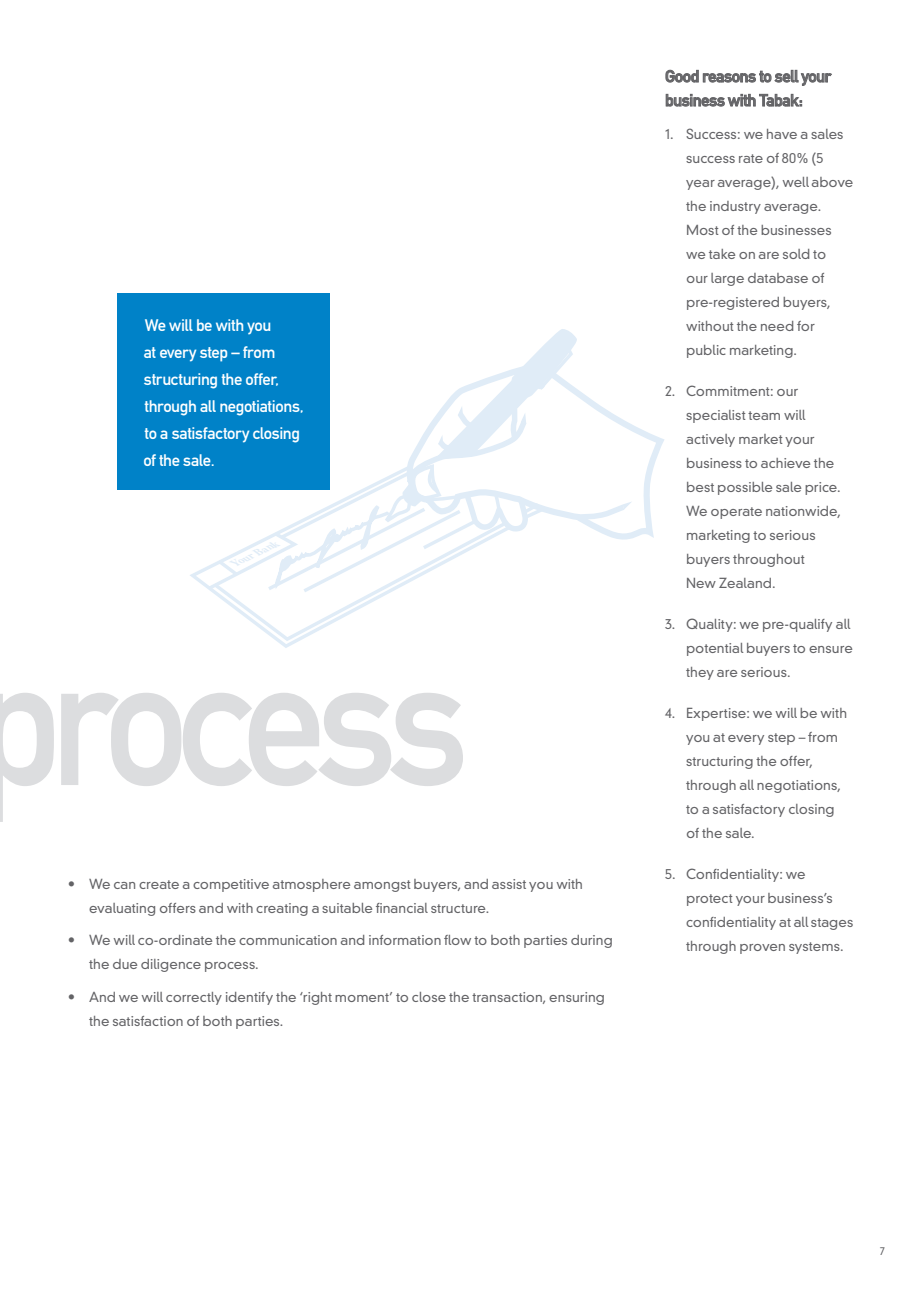
<style>
.page{position:relative;width:919px;height:1289px;background:#fff}
.page>*{position:absolute;margin:0;border:0;box-sizing:border-box;transform-origin:0 0}
.t1{font:179.85px "DIN Mittelschrift";letter-spacing:-.065em;color:#dcdddf;scale:.94 1}
.t2{font:16.5px/27px "DIN Mittelschrift";letter-spacing:-.025em;color:#fff}
.t3{font:16.5px/24px "DIN Mittelschrift";letter-spacing:-.025em;color:#636366}
.t4{font:300 13.5px/24px "DIN Neuzeit Grotesk";letter-spacing:.005em;color:#636366}
.t5{font:italic 700 10.95px "Times";color:#e0ecf7}
.t6{font:300 10.5px "DIN Neuzeit Grotesk";color:#636366}
</style>
<div class="page">
<div style="left:117px;top:293px;width:213px;height:197px;background:#0082c8"></div>
<svg style="left:665px;top:70px;width:166px;height:16px"></svg>
<svg style="left:666px;top:94px;width:135px;height:12px"></svg>
<svg style="left:632px;top:425px;width:32px;height:114px"></svg>
<svg style="left:205px;top:329px;width:427px;height:314px"></svg>
<p class="t2" style="left:143px;top:312px;width:162px">We will be with you<br>at every step – from structuring the offer, through all negotiations, to a satisfactory closing of the sale.</p>
<p class="t5" style="left:229px;top:554px;width:52px;rotate:-26deg">Your Bank</p>
<h1 class="t1" style="left:-25px;top:616px;width:527px">process</h1>
<p class="t4" style="left:89px;top:871px;width:495px;text-indent:-21px">• We can create a competitive atmosphere amongst buyers, and assist you with evaluating offers and with creating a suitable financial structure.</p>
<p class="t4" style="left:89px;top:928px;width:525px;text-indent:-21px">• We will co-ordinate the communication and information flow to both parties during the due diligence process.</p>
<p class="t4" style="left:89px;top:984px;width:517px;text-indent:-21px">• And we will correctly identify the ‘right moment’ to close the transaction, ensuring the satisfaction of both parties.</p>
<p class="t3" style="left:665px;top:64px;width:167px">Good reasons to sell your business with Tabak:</p>
<p class="t4" style="left:686px;top:122px;width:169px;text-indent:-21px">1. Success: we have a sales success rate of 80% (5 year average), well above the industry average.<br>Most of the businesses we take on are sold to<br>our large database of pre-registered buyers, without the need for public marketing.</p>
<p class="t4" style="left:686px;top:379px;width:156px;text-indent:-21px">2. Commitment: our specialist team will actively market your business to achieve the best possible sale price.<br>We operate nationwide, marketing to serious buyers throughout<br>New Zealand.</p>
<p class="t4" style="left:686px;top:612px;width:168px;text-indent:-21px">3. Quality: we pre-qualify all potential buyers to ensure they are serious.</p>
<p class="t4" style="left:686px;top:701px;width:162px;text-indent:-21px">4. Expertise: we will be with you at every step – from structuring the offer, through all negotiations, to a satisfactory closing of the sale.</p>
<p class="t4" style="left:686px;top:862px;width:169px;text-indent:-21px">5. Confidentiality: we protect your business’s confidentiality at all stages through proven systems.</p>
<p class="t6" style="left:879px;top:1244px;width:7px">7</p>
</div>
